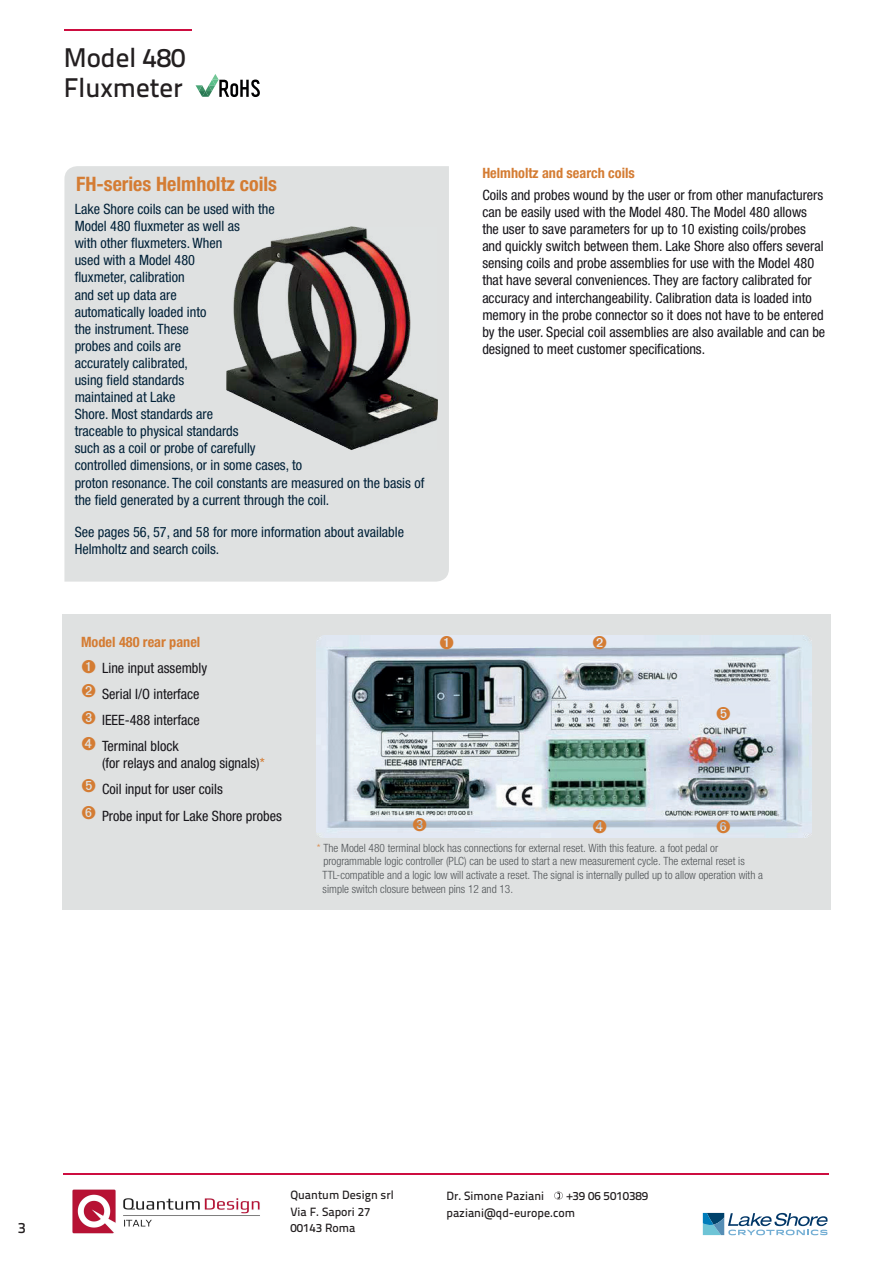
<style>
.page{position:relative;width:893px;height:1263px;background:#fff}
.page>*{position:absolute;margin:0;border:0;box-sizing:border-box;transform-origin:0 0}
.t1{font:500 27px/30px "Titillium Text 22 L";color:#231f20}
.t2{font:700 condensed 19.95px "Helvetica Neue LTW1 G";color:#d47c33}
.t3{font:500 15px "Titillium Text 22 L";color:#231f20}
.t4{font:condensed 14.25px/17.1px "Helvetica Neue LTW1 G";color:#161419}
.t5{font:condensed 14.25px/17.1px "Helvetica Neue LTW1 G";color:#002037}
.t6{font:700 condensed 14.25px "Helvetica Neue LTW1 G";color:#d47c33}
.t7{font:500 12px/16.5px "Titillium Text 22 L";color:#231f20}
.t8{font:300 condensed 11.4px/13.6px "Helvetica Neue LTW1 G";color:#505457}
.s1{color:#d47c33}
.s2{color:#db8e50}
</style>
<div class="page">
<svg style="left:196px;top:74px;width:64px;height:23px"></svg>
<hr style="left:64px;top:29px;width:127px;height:2px;background:#cd0d40">
<hr style="left:64px;top:1174px;width:765px;height:1px;background:#cd0d40">
<svg style="left:702px;top:1212px;width:126px;height:24px"></svg>
<div style="left:62px;top:614px;width:769px;height:296px;background:#dfe1e1"></div>
<img style="left:316px;top:636px;width:496px;height:201px">
<div style="left:64px;top:166px;width:385px;height:416px;background:#dfe1e1"></div>
<img style="left:226px;top:226px;width:212px;height:224px">
<svg style="left:554px;top:1191px;width:9px;height:8px"></svg>
<img style="left:73px;top:1189px;width:187px;height:45px">
<svg style="left:440px;top:636px;width:13px;height:13px"></svg>
<svg style="left:413px;top:818px;width:14px;height:13px"></svg>
<svg style="left:593px;top:636px;width:13px;height:13px"></svg>
<svg style="left:593px;top:819px;width:13px;height:14px"></svg>
<svg style="left:717px;top:707px;width:13px;height:13px"></svg>
<svg style="left:717px;top:819px;width:13px;height:14px"></svg>
<h1 class="t1" style="left:64px;top:41px;width:123px">Model 480<br>Fluxmeter</h1>
<h2 class="t2" style="left:76px;top:172px;width:202px">FH-series Helmholtz coils</h2>
<p class="t5" style="left:75px;top:201px;width:351px">Lake Shore coils can be used with the<br>Model 480 fluxmeter as well as<br>with other fluxmeters . When<br>used with a Model 480<br>fluxmeter, calibration<br>and set up data are<br>automatically loaded into<br>the instrument . These<br>probes and coils are<br>accurately calibrated,<br>using field standards<br>maintained at Lake<br>Shore . Most standards are<br>traceable to physical standards<br>such as a coil or probe of carefully<br>controlled dimensions, or in some cases, to<br>proton resonance . The coil constants are measured on the basis of the field generated by a current through the coil .</p>
<p class="t5" style="left:75px;top:524px;width:331px">See pages 56, 57, and 58 for more information about available<br>Helmholtz and search coils .</p>
<p class="t6" style="left:81px;top:633px;width:121px">Model 480 rear panel</p>
<p class="t4" style="left:102px;top:655px;width:107px;line-height:26.1px">Line input assembly<br>Serial I/O interface<br>IEEE-488 interface<br>Terminal block</p>
<p class="t4" style="left:102px;top:750px;width:181px;line-height:26.1px">(for relays and analog signals)<span class="s1">*<br></span>Coil input for user coils<br>Probe input for Lake Shore probes</p>
<p class="t6" style="left:482px;top:164px;width:154px">Helmholtz and search coils</p>
<p class="t4" style="left:482px;top:186px;width:344px">Coils and probes wound by the user or from other manufacturers can be easily used with the Model 480 . The Model 480 allows the user to save parameters for up to 10 existing coils/probes and quickly switch between them . Lake Shore also offers several sensing coils and probe assemblies for use with the Model 480 that have several conveniences . They are factory calibrated for accuracy and interchangeability . Calibration data is loaded into memory in the probe connector so it does not have to be entered by the user . Special coil assemblies are also available and can be designed to meet customer specifications .</p>
<p class="t8" style="left:323px;top:841px;width:442px;text-indent:-6px"><span class="s2">*</span> The Model 480 terminal block has connections for external reset. With this feature. a foot pedal or programmable logic controller (PLC) can be used to start a new measurement cycle. The external reset is TTL-compatible and a logic low will activate a reset. The signal is internally pulled up to allow operation with a simple switch closure between pins 12 and 13.</p>
<p class="t3" style="left:18px;top:1216px;width:9px">3</p>
<p class="t7" style="left:290px;top:1186px;width:105px">Quantum Design srl<br>Via F. Sapori 27<br>00143 Roma</p>
<p class="t7" style="left:446px;top:1186px;width:99px">Dr. Simone Paziani</p>
<p class="t7" style="left:446px;top:1186px;width:203px;line-height:17.7px;text-indent:120px">+39 06 5010389 paziani@qd-europe.com</p>
</div>
